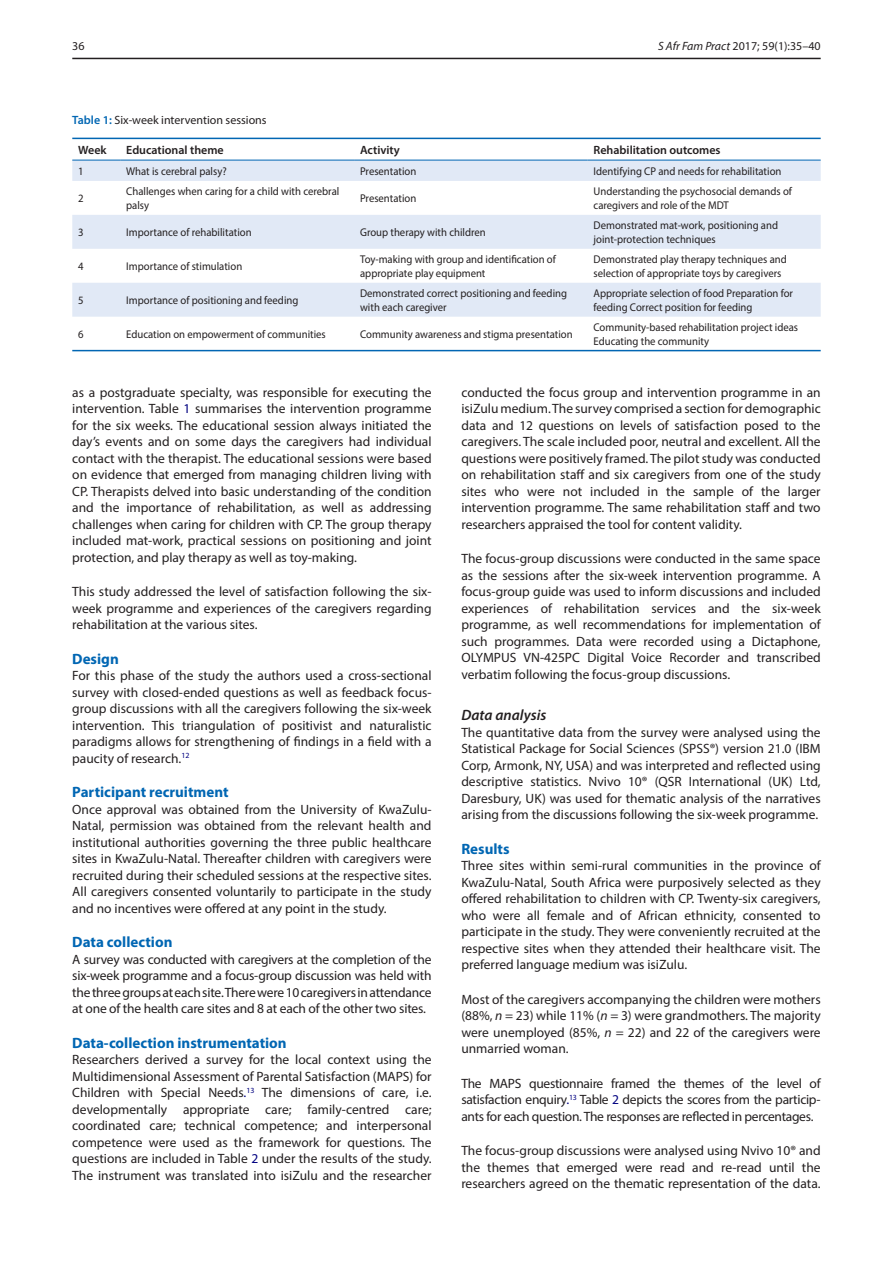
<style>
.page{position:relative;width:893px;height:1263px;background:#fff}
.page>*{position:absolute;margin:0;border:0;box-sizing:border-box;transform-origin:0 0}
.t1{font:700 15px "Myriad Pro";color:#0166b3}
.t2{font:italic 600 15px "Myriad Pro";color:#231f20}
.t3{font:13.5px/16.5px "Myriad Pro";color:#231f20;text-align:justify}
.t4{font:12px "Myriad Pro";color:#231f20}
.t5{font:600 12px "Myriad Pro";color:#231f20}
.t6{font:11.25px/13.5px "Myriad Pro";color:#231f20;scale:.95 1}
.s1{font-style:italic}
.s2{font-weight:600;color:#0166b3}
.s3{color:#000080}
</style>
<div class="page">
<hr style="left:72px;top:58px;width:749px;height:1px;background:#231f20">
<hr style="left:72px;top:138px;width:749px;height:1px;background:#0166b3">
<svg style="left:72px;top:161px;width:749px;height:156px;fill:#e1e9f6"></svg>
<hr style="left:72px;top:160px;width:48px;height:1px;background:#0166b3">
<hr style="left:120px;top:160px;width:234px;height:1px;background:#0166b3">
<hr style="left:354px;top:160px;width:234px;height:1px;background:#0166b3">
<hr style="left:588px;top:160px;width:233px;height:1px;background:#0166b3">
<hr style="left:72px;top:350px;width:749px;height:1px;background:#0166b3">
<p class="t4" style="left:72px;top:39px;width:14px">36</p>
<p class="t4" style="left:658px;top:39px;width:164px"><span class="s1">S Afr Fam Pract</span> 2017; 59(1):35–40</p>
<p class="t4" style="left:72px;top:112px;width:196px"><span class="s2">Table 1:</span> Six-week intervention sessions</p>
<p class="t5" style="left:78px;top:142px;width:30px">Week</p>
<p class="t5" style="left:126px;top:142px;width:99px">Educational theme</p>
<p class="t5" style="left:360px;top:142px;width:41px">Activity</p>
<p class="t5" style="left:594px;top:142px;width:129px">Rehabilitation outcomes</p>
<p class="t6" style="left:78px;top:164px;width:7px">1</p>
<p class="t6" style="left:126px;top:164px;width:107px">What is cerebral palsy?</p>
<p class="t6" style="left:360px;top:164px;width:61px">Presentation</p>
<p class="t6" style="left:594px;top:164px;width:199px">Identifying CP and needs for rehabilitation</p>
<p class="t6" style="left:78px;top:191px;width:7px">2</p>
<p class="t6" style="left:126px;top:185px;width:226px">Challenges when caring for a child with cerebral palsy</p>
<p class="t6" style="left:360px;top:191px;width:61px">Presentation</p>
<p class="t6" style="left:594px;top:185px;width:210px">Understanding the psychosocial demands of caregivers and role of the MDT</p>
<p class="t6" style="left:78px;top:225px;width:7px">3</p>
<p class="t6" style="left:126px;top:225px;width:134px">Importance of rehabilitation</p>
<p class="t6" style="left:360px;top:225px;width:134px">Group therapy with children</p>
<p class="t6" style="left:594px;top:219px;width:196px">Demonstrated mat-work, positioning and joint-protection techniques</p>
<p class="t6" style="left:78px;top:259px;width:7px">4</p>
<p class="t6" style="left:126px;top:259px;width:124px">Importance of stimulation</p>
<p class="t6" style="left:360px;top:253px;width:208px">Toy-making with group and identification of appropriate play equipment</p>
<p class="t6" style="left:594px;top:253px;width:205px">Demonstrated play therapy techniques and selection of appropriate toys by caregivers</p>
<p class="t6" style="left:78px;top:293px;width:7px">5</p>
<p class="t6" style="left:126px;top:293px;width:183px">Importance of positioning and feeding</p>
<p class="t6" style="left:360px;top:286px;width:219px">Demonstrated correct positioning and feeding with each caregiver</p>
<p class="t6" style="left:594px;top:286px;width:211px">Appropriate selection of food Preparation for feeding Correct position for feeding</p>
<p class="t6" style="left:78px;top:327px;width:7px">6</p>
<p class="t6" style="left:126px;top:327px;width:212px">Education on empowerment of communities</p>
<p class="t6" style="left:360px;top:327px;width:225px">Community awareness and stigma presentation</p>
<p class="t6" style="left:594px;top:320px;width:217px">Community-based rehabilitation project ideas<br>Educating the community</p>
<p class="t3" style="left:72px;top:384px;width:361px">as a postgraduate specialty, was responsible for executing the intervention. Table <span class="s3">1</span> summarises the intervention programme for the six weeks. The educational session always initiated the day’s events and on some days the caregivers had individual contact with the therapist. The educational sessions were based on evidence that emerged from managing children living with CP. Therapists delved into basic understanding of the condition and the importance of rehabilitation, as well as addressing challenges when caring for children with CP. The group therapy included mat-work, practical sessions on positioning and joint protection, and play therapy as well as toy-making.</p>
<p class="t3" style="left:72px;top:583px;width:361px">This study addressed the level of satisfaction following the six&shy;week programme and experiences of the caregivers regarding rehabilitation at the various sites.</p>
<p class="t1" style="left:72px;top:649px;width:48px">Design</p>
<p class="t3" style="left:72px;top:667px;width:361px">For this phase of the study the authors used a cross-sectional survey with closed-ended questions as well as feedback focus&shy;group discussions with all the caregivers following the six-week intervention. This triangulation of positivist and naturalistic paradigms allows for strengthening of findings in a field with a paucity of research.<sup>12</sup></p>
<p class="t1" style="left:72px;top:782px;width:158px">Participant recruitment</p>
<p class="t3" style="left:72px;top:801px;width:361px">Once approval was obtained from the University of KwaZulu-Natal, permission was obtained from the relevant health and institutional authorities governing the three public healthcare sites in KwaZulu-Natal. Thereafter children with caregivers were recruited during their scheduled sessions at the respective sites.<br>All caregivers consented voluntarily to participate in the study and no incentives were offered at any point in the study.</p>
<p class="t1" style="left:72px;top:932px;width:102px">Data collection</p>
<p class="t3" style="left:72px;top:951px;width:361px">A survey was conducted with caregivers at the completion of the six-week programme and a focus-group discussion was held with the three groups at each site. There were 10 caregivers in attendance at one of the health care sites and 8 at each of the other two sites.</p>
<p class="t1" style="left:72px;top:1033px;width:216px">Data-collection instrumentation</p>
<p class="t3" style="left:72px;top:1051px;width:361px">Researchers derived a survey for the local context using the Multidimensional Assessment of Parental Satisfaction (MAPS) for Children with Special Needs<span class="s3">.</span><sup>13</sup> The dimensions of care, i.e. developmentally appropriate care; family-centred care; coordinated care; technical competence; and interpersonal competence were used as the framework for questions. The questions are included in Table <span class="s3">2</span> under the results of the study.<br>The instrument was translated into isiZulu and the researcher</p>
<p class="t3" style="left:461px;top:384px;width:361px">conducted the focus group and intervention programme in an isiZulu medium. The survey comprised a section for demographic data and 12 questions on levels of satisfaction posed to the caregivers. The scale included poor, neutral and excellent. All the questions were positively framed. The pilot study was conducted on rehabilitation staff and six caregivers from one of the study sites who were not included in the sample of the larger intervention programme. The same rehabilitation staff and two researchers appraised the tool for content validity.</p>
<p class="t3" style="left:461px;top:550px;width:361px">The focus-group discussions were conducted in the same space as the sessions after the six-week intervention programme. A focus-group guide was used to inform discussions and included experiences of rehabilitation services and the six-week programme, as well recommendations for implementation of such programmes. Data were recorded using a Dictaphone, OLYMPUS VN-425PC Digital Voice Recorder and transcribed verbatim following the focus-group discussions.</p>
<p class="t2" style="left:461px;top:705px;width:87px">Data analysis</p>
<p class="t3" style="left:461px;top:724px;width:361px">The quantitative data from the survey were analysed using the Statistical Package for Social Sciences (SPSS®) version 21.0 (IBM Corp, Armonk, NY, USA) and was interpreted and reflected using descriptive statistics. Nvivo 10® (QSR International (UK) Ltd, Daresbury, UK) was used for thematic analysis of the narratives arising from the discussions following the six-week programme.</p>
<p class="t1" style="left:461px;top:839px;width:50px">Results</p>
<p class="t3" style="left:461px;top:857px;width:361px">Three sites within semi-rural communities in the province of KwaZulu-Natal, South Africa were purposively selected as they offered rehabilitation to children with CP. Twenty-six caregivers, who were all female and of African ethnicity, consented to participate in the study. They were conveniently recruited at the respective sites when they attended their healthcare visit. The preferred language medium was isiZulu.</p>
<p class="t3" style="left:461px;top:990px;width:361px">Most of the caregivers accompanying the children were mothers (88%, <span class="s1">n</span> = 23) while 11% (<span class="s1">n</span> = 3) were grandmothers. The majority were unemployed (85%, <span class="s1">n</span> = 22) and 22 of the caregivers were unmarried woman.</p>
<p class="t3" style="left:461px;top:1074px;width:361px">The MAPS questionnaire framed the themes of the level of satisfaction enquiry<span class="s3">.</span><sup>13</sup> Table <span class="s3">2</span> depicts the scores from the particip&shy;ants for each question. The responses are reflected in percentages.</p>
<p class="t3" style="left:461px;top:1142px;width:361px">The focus-group discussions were analysed using Nvivo 10® and the themes that emerged were read and re-read until the researchers agreed on the thematic representation of the data.</p>
</div>
